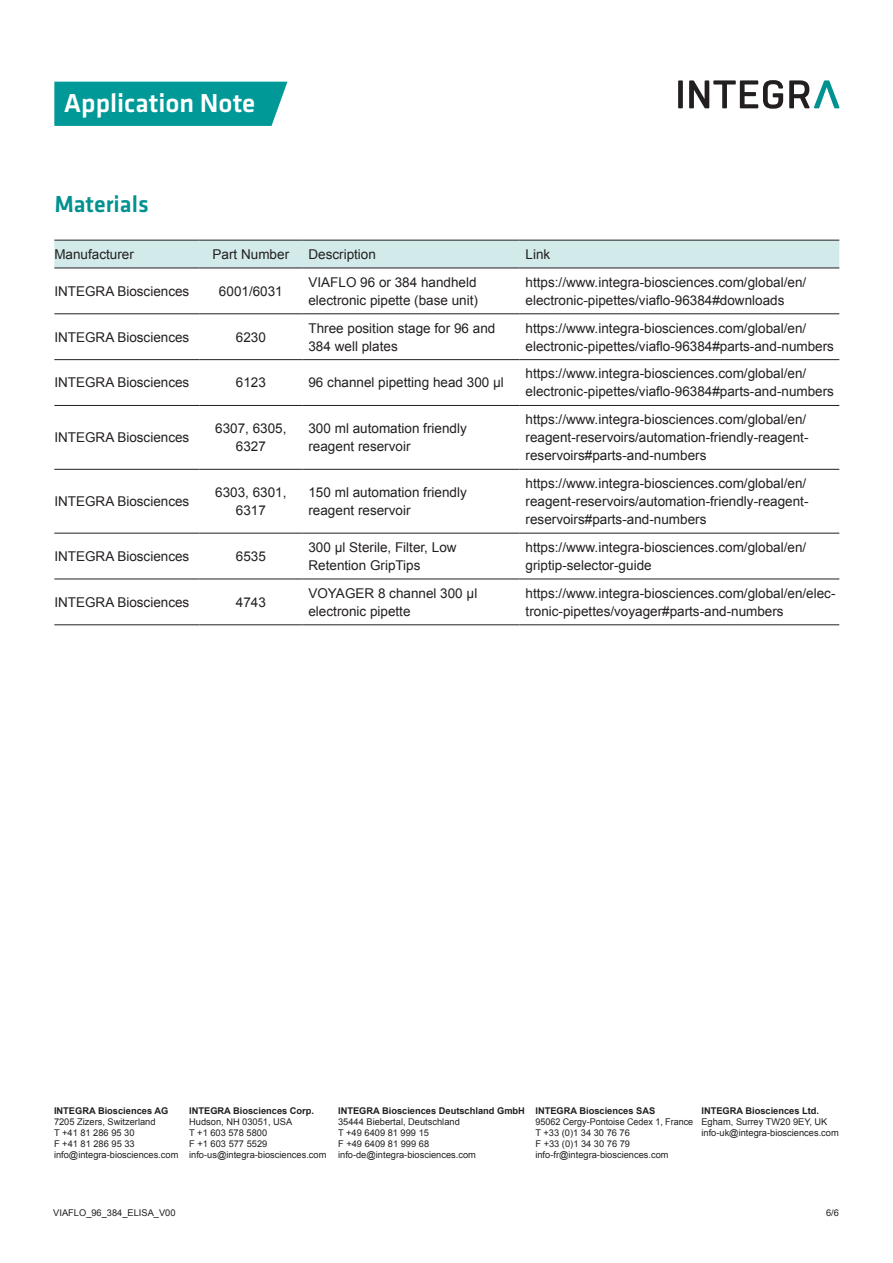
<style>
.page{position:relative;width:893px;height:1263px;background:#fff}
.page>*{position:absolute;margin:0;border:0;box-sizing:border-box;transform-origin:0 0}
.t1{font:500 27px "Klavika Basic";color:#fff}
.t2{font:500 24px "Klavika Basic";color:#009290}
.t3{font:13.5px/18px "Arial";color:#231f20}
.t4{font:9.3px "Arial";color:#231f20}
.t5{font:700 9.3px "Arial";color:#231f20}
</style>
<div class="page">
<div style="left:54px;top:82px;width:233px;height:44px;background:#009997"></div>
<div style="left:678px;top:80px;width:5px;height:28px;background:#231f20"></div>
<svg style="left:689px;top:80px;width:94px;height:29px"></svg>
<svg style="left:789px;top:80px;width:50px;height:28px"></svg>
<div style="left:54px;top:241px;width:785px;height:27px;background:#d2eae9"></div>
<hr style="left:54px;top:240px;width:145px;height:1px;background:#231f20">
<hr style="left:199px;top:240px;width:103px;height:1px;background:#231f20">
<hr style="left:302px;top:240px;width:218px;height:1px;background:#231f20">
<hr style="left:520px;top:240px;width:319px;height:1px;background:#231f20">
<hr style="left:54px;top:268px;width:145px;height:1px;background:#231f20">
<hr style="left:199px;top:268px;width:103px;height:1px;background:#231f20">
<hr style="left:302px;top:268px;width:218px;height:1px;background:#231f20">
<hr style="left:520px;top:268px;width:319px;height:1px;background:#231f20">
<hr style="left:54px;top:314px;width:145px;height:1px;background:#231f20">
<hr style="left:199px;top:314px;width:103px;height:1px;background:#231f20">
<hr style="left:302px;top:314px;width:218px;height:1px;background:#231f20">
<hr style="left:520px;top:314px;width:319px;height:1px;background:#231f20">
<hr style="left:54px;top:359px;width:145px;height:1px;background:#231f20">
<hr style="left:199px;top:359px;width:103px;height:1px;background:#231f20">
<hr style="left:302px;top:359px;width:218px;height:1px;background:#231f20">
<hr style="left:520px;top:359px;width:319px;height:1px;background:#231f20">
<hr style="left:54px;top:405px;width:145px;height:1px;background:#231f20">
<hr style="left:199px;top:405px;width:103px;height:1px;background:#231f20">
<hr style="left:302px;top:405px;width:218px;height:1px;background:#231f20">
<hr style="left:520px;top:405px;width:319px;height:1px;background:#231f20">
<hr style="left:54px;top:469px;width:145px;height:1px;background:#231f20">
<hr style="left:199px;top:469px;width:103px;height:1px;background:#231f20">
<hr style="left:302px;top:469px;width:218px;height:1px;background:#231f20">
<hr style="left:520px;top:469px;width:319px;height:1px;background:#231f20">
<hr style="left:54px;top:533px;width:145px;height:1px;background:#231f20">
<hr style="left:54px;top:579px;width:145px;height:1px;background:#231f20">
<hr style="left:54px;top:624px;width:145px;height:1px;background:#231f20">
<hr style="left:199px;top:533px;width:103px;height:1px;background:#231f20">
<hr style="left:199px;top:579px;width:103px;height:1px;background:#231f20">
<hr style="left:199px;top:624px;width:103px;height:1px;background:#231f20">
<hr style="left:302px;top:533px;width:218px;height:1px;background:#231f20">
<hr style="left:302px;top:579px;width:218px;height:1px;background:#231f20">
<hr style="left:302px;top:624px;width:218px;height:1px;background:#231f20">
<hr style="left:520px;top:533px;width:319px;height:1px;background:#231f20">
<hr style="left:520px;top:579px;width:319px;height:1px;background:#231f20">
<hr style="left:520px;top:624px;width:319px;height:1px;background:#231f20">
<p class="t1" style="left:64px;top:85px;width:193px">Application Note</p>
<p class="t2" style="left:54px;top:188px;width:96px">Materials</p>
<p class="t3" style="left:54px;top:245px;width:81px">Manufacturer</p>
<p class="t3" style="left:213px;top:245px;width:78px">Part Number</p>
<p class="t3" style="left:308px;top:245px;width:69px">Description</p>
<p class="t3" style="left:526px;top:245px;width:26px">Link</p>
<p class="t3" style="left:54px;top:282px;width:137px">INTEGRA Biosciences</p>
<p class="t3" style="left:219px;top:282px;width:65px">6001/6031</p>
<p class="t3" style="left:308px;top:273px;width:171px">VIAFLO 96 or 384 handheld electronic pipette (base unit)</p>
<p class="t3" style="left:526px;top:273px;width:282px">https://www.integra-biosciences.com/global/en/ electronic-pipettes/viaflo-96384#downloads</p>
<p class="t3" style="left:54px;top:328px;width:137px">INTEGRA Biosciences</p>
<p class="t3" style="left:236px;top:328px;width:32px">6230</p>
<p class="t3" style="left:308px;top:319px;width:188px">Three position stage for 96 and<br>384 well plates</p>
<p class="t3" style="left:526px;top:319px;width:310px">https://www.integra-biosciences.com/global/en/ electronic-pipettes/viaflo-96384#parts-and-numbers</p>
<p class="t3" style="left:54px;top:374px;width:137px">INTEGRA Biosciences</p>
<p class="t3" style="left:236px;top:374px;width:32px">6123</p>
<p class="t3" style="left:308px;top:374px;width:197px">96 channel pipetting head 300 µl</p>
<p class="t3" style="left:526px;top:365px;width:310px">https://www.integra-biosciences.com/global/en/ electronic-pipettes/viaflo-96384#parts-and-numbers</p>
<p class="t3" style="left:54px;top:429px;width:137px">INTEGRA Biosciences</p>
<p class="t3" style="left:215px;top:420px;width:73px;text-align:center">6307, 6305,<br>6327</p>
<p class="t3" style="left:308px;top:420px;width:160px">300 ml automation friendly reagent reservoir</p>
<p class="t3" style="left:526px;top:411px;width:284px">https://www.integra-biosciences.com/global/en/ reagent-reservoirs/automation-friendly-reagent&shy;reservoirs#parts-and-numbers</p>
<p class="t3" style="left:54px;top:492px;width:137px">INTEGRA Biosciences</p>
<p class="t3" style="left:308px;top:483px;width:160px">150 ml automation friendly reagent reservoir</p>
<p class="t3" style="left:526px;top:474px;width:284px">https://www.integra-biosciences.com/global/en/ reagent-reservoirs/automation-friendly-reagent&shy;reservoirs#parts-and-numbers</p>
<p class="t3" style="left:215px;top:483px;width:73px">6303, 6301,</p>
<p class="t3" style="left:236px;top:501px;width:32px">6317</p>
<p class="t3" style="left:54px;top:547px;width:137px">INTEGRA Biosciences</p>
<p class="t3" style="left:236px;top:547px;width:32px">6535</p>
<p class="t3" style="left:308px;top:538px;width:150px">300 µl Sterile, Filter, Low<br>Retention GripTips</p>
<p class="t3" style="left:526px;top:538px;width:282px">https://www.integra-biosciences.com/global/en/ griptip-selector-guide</p>
<p class="t3" style="left:54px;top:593px;width:137px">INTEGRA Biosciences</p>
<p class="t3" style="left:236px;top:593px;width:32px">4743</p>
<p class="t3" style="left:308px;top:584px;width:170px">VOYAGER 8 channel 300 µl electronic pipette</p>
<p class="t3" style="left:526px;top:584px;width:311px">https://www.integra-biosciences.com/global/en/elec&shy;tronic-pipettes/voyager#parts-and-numbers</p>
<p class="t5" style="left:54px;top:1104px;width:116px">INTEGRA Biosciences AG</p>
<p class="t4" style="left:54px;top:1116px;width:103px">7205 Zizers, Switzerland</p>
<p class="t4" style="left:54px;top:1127px;width:82px">T +41 81 286 95 30</p>
<p class="t4" style="left:54px;top:1138px;width:82px">F +41 81 286 95 33</p>
<p class="t4" style="left:54px;top:1149px;width:126px">info@integra-biosciences.com</p>
<p class="t5" style="left:189px;top:1104px;width:126px">INTEGRA Biosciences Corp.</p>
<p class="t4" style="left:189px;top:1116px;width:105px">Hudson, NH 03051, USA</p>
<p class="t4" style="left:189px;top:1127px;width:79px">T +1 603 578 5800</p>
<p class="t4" style="left:189px;top:1138px;width:80px">F +1 603 577 5529</p>
<p class="t4" style="left:189px;top:1149px;width:139px">info-us@integra-biosciences.com</p>
<p class="t5" style="left:338px;top:1104px;width:188px">INTEGRA Biosciences Deutschland GmbH</p>
<p class="t4" style="left:338px;top:1116px;width:123px">35444 Biebertal, Deutschland</p>
<p class="t4" style="left:338px;top:1127px;width:92px">T +49 6409 81 999 15</p>
<p class="t4" style="left:338px;top:1138px;width:93px">F +49 6409 81 999 68</p>
<p class="t4" style="left:338px;top:1149px;width:139px">info-de@integra-biosciences.com</p>
<p class="t5" style="left:535px;top:1104px;width:121px">INTEGRA Biosciences SAS</p>
<p class="t4" style="left:535px;top:1116px;width:159px">95062 Cergy-Pontoise Cedex 1, France</p>
<p class="t4" style="left:535px;top:1127px;width:96px">T +33 (0)1 34 30 76 76</p>
<p class="t4" style="left:535px;top:1138px;width:96px">F +33 (0)1 34 30 76 79</p>
<p class="t4" style="left:535px;top:1149px;width:135px">info-fr@integra-biosciences.com</p>
<p class="t5" style="left:701px;top:1104px;width:119px">INTEGRA Biosciences Ltd.</p>
<p class="t4" style="left:701px;top:1116px;width:128px">Egham, Surrey TW20 9EY, UK</p>
<p class="t4" style="left:701px;top:1127px;width:139px">info-uk@integra-biosciences.com</p>
<p class="t4" style="left:53px;top:1206px;width:124px">VIAFLO_96_384_ELISA_V00</p>
<p class="t4" style="left:826px;top:1206px;width:14px">6/6</p>
</div>
